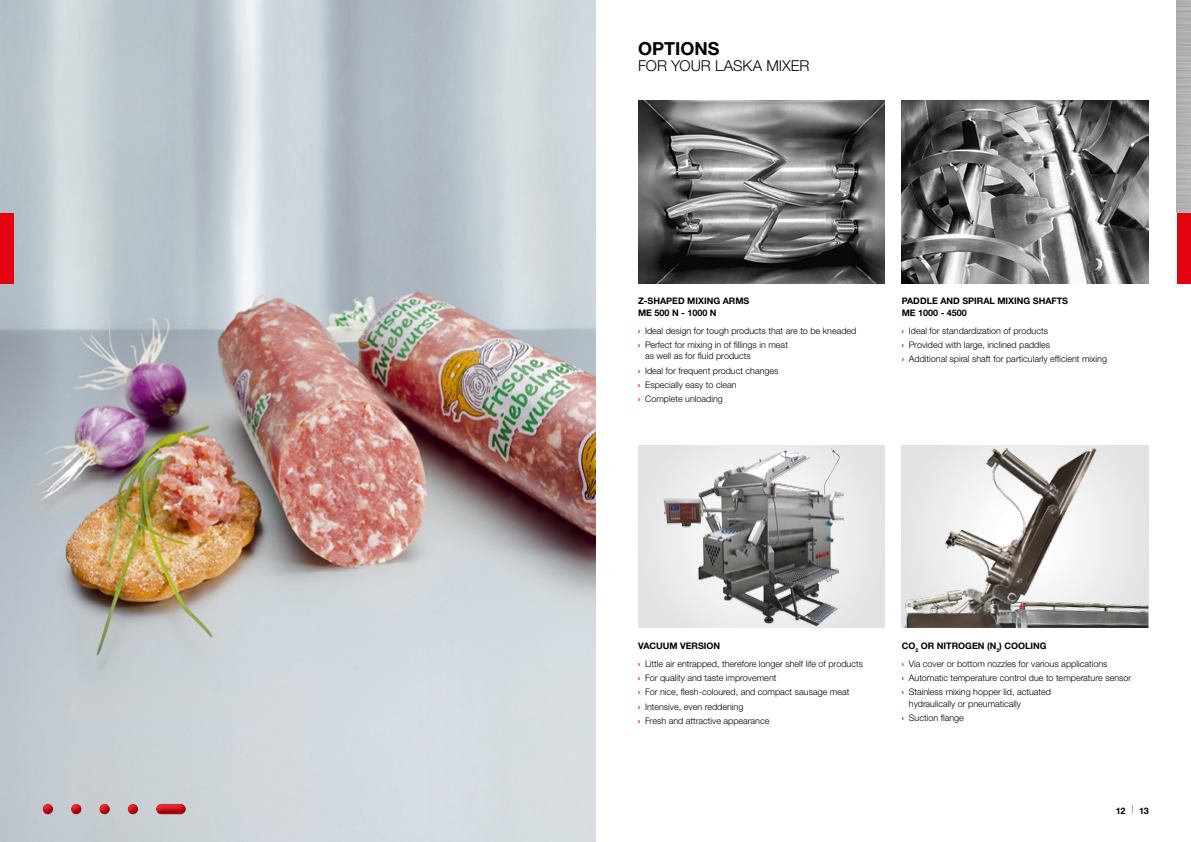
<style>
.page{position:relative;width:1191px;height:842px;background:#fff}
.page>*{position:absolute;margin:0;border:0;box-sizing:border-box;transform-origin:0 0}
.t1{font:700 18px "Helvetica Neue LTW1 G";color:#000}
.t2{font:300 15px "Helvetica Neue LTW1 G";color:#000}
.t3{font:300 9px/14.3px "Helvetica Neue LTW1 G";color:#000}
.t4{font:700 9px/12px "Helvetica Neue LTW1 G";color:#000}
.s1{font-weight:700;color:#e30210}
.s2{font-weight:700}
</style>
<div class="page">
<img style="left:0;top:0;width:595px;height:842px">
<img style="left:901px;top:445px;width:247px;height:183px">
<div style="left:638px;top:445px;width:246px;height:183px;background:#e5e5e5"></div>
<img style="left:663px;top:448px;width:182px;height:178px">
<img style="left:638px;top:101px;width:246px;height:182px">
<img style="left:901px;top:101px;width:247px;height:182px">
<div style="left:35px;top:796px;width:23px;height:19px;background:#c2c9cf"></div>
<div style="left:38px;top:801px;width:23px;height:14px;background:#000;opacity:.25"></div>
<div style="left:64px;top:796px;width:22px;height:19px;background:#c6cdd1"></div>
<div style="left:66px;top:801px;width:23px;height:14px;background:#000;opacity:.25"></div>
<div style="left:92px;top:796px;width:23px;height:19px;background:#c8cdd1"></div>
<div style="left:95px;top:801px;width:22px;height:14px;background:#000;opacity:.25"></div>
<div style="left:120px;top:796px;width:23px;height:19px;background:#c9ced2"></div>
<div style="left:123px;top:801px;width:23px;height:14px;background:#000;opacity:.25"></div>
<div style="left:149px;top:796px;width:42px;height:19px;background:#cad1d5"></div>
<div style="left:151px;top:801px;width:42px;height:14px;background:#000;opacity:.25"></div>
<div style="left:0;top:213px;width:14px;height:70px;background:#e30210"></div>
<div style="left:1176px;top:213px;width:15px;height:70px;background:#e30210"></div>
<h1 class="t1" style="left:638px;top:38px;width:83px">OPTIONS</h1>
<h2 class="t2" style="left:638px;top:57px;width:173px">FOR YOUR LASKA MIXER</h2>
<p class="t4" style="left:638px;top:295px;width:113px">Z-SHAPED MIXING ARMS<br>ME 500 N - 1000 N</p>
<p class="t3" style="left:638px;top:323px;width:220px"><span class="s1">›</span> Ideal design for tough products that are to be kneaded <span class="s1">›</span> Perfect for mixing in of fillings in meat</p>
<p class="t3" style="left:638px;top:349px;width:142px;text-indent:7px">as well as for fluid products<br><span class="s1">›</span> Ideal for frequent product changes <span class="s1">›</span> Especially easy to clean<br><span class="s1">›</span> Complete unloading</p>
<p class="t4" style="left:901px;top:295px;width:168px">PADDLE AND SPIRAL MIXING SHAFTS<br>ME 1000 - 4500</p>
<p class="t3" style="left:901px;top:323px;width:207px"><span class="s1">›</span> Ideal for standardization of products<br><span class="s1">›</span> Provided with large, inclined paddles<br><span class="s1">›</span> Additional spiral shaft for particularly efficient mixing</p>
<p class="t3" style="left:638px;top:637px;width:226px;line-height:17.5px"><span class="s2">VACUUM VERSION<br></span><span class="s1">›</span> Little air entrapped, therefore longer shelf life of products</p>
<p class="t3" style="left:638px;top:671px;width:213px"><span class="s1">›</span> For quality and taste improvement<br><span class="s1">›</span> For nice, flesh-coloured, and compact sausage meat <span class="s1">›</span> Intensive, even reddening<br><span class="s1">›</span> Fresh and attractive appearance</p>
<p class="t3" style="left:901px;top:637px;width:207px;line-height:17.5px"><span class="s2">CO</span><sub>2</sub> <span class="s2">OR NITROGEN (N</span><sub>2</sub><span class="s2">) COOLING<br></span><span class="s1">›</span> Via cover or bottom nozzles for various applications</p>
<p class="t3" style="left:901px;top:671px;width:231px"><span class="s1">›</span> Automatic temperature control due to temperature sensor <span class="s1">›</span> Stainless mixing hopper lid, actuated</p>
<p class="t3" style="left:901px;top:696px;width:121px;text-indent:7px">hydraulically or pneumatically <span class="s1">›</span> Suction flange</p>
<p class="t4" style="left:1115px;top:804px;width:35px">12 <sup>|</sup> 13</p>
</div>
